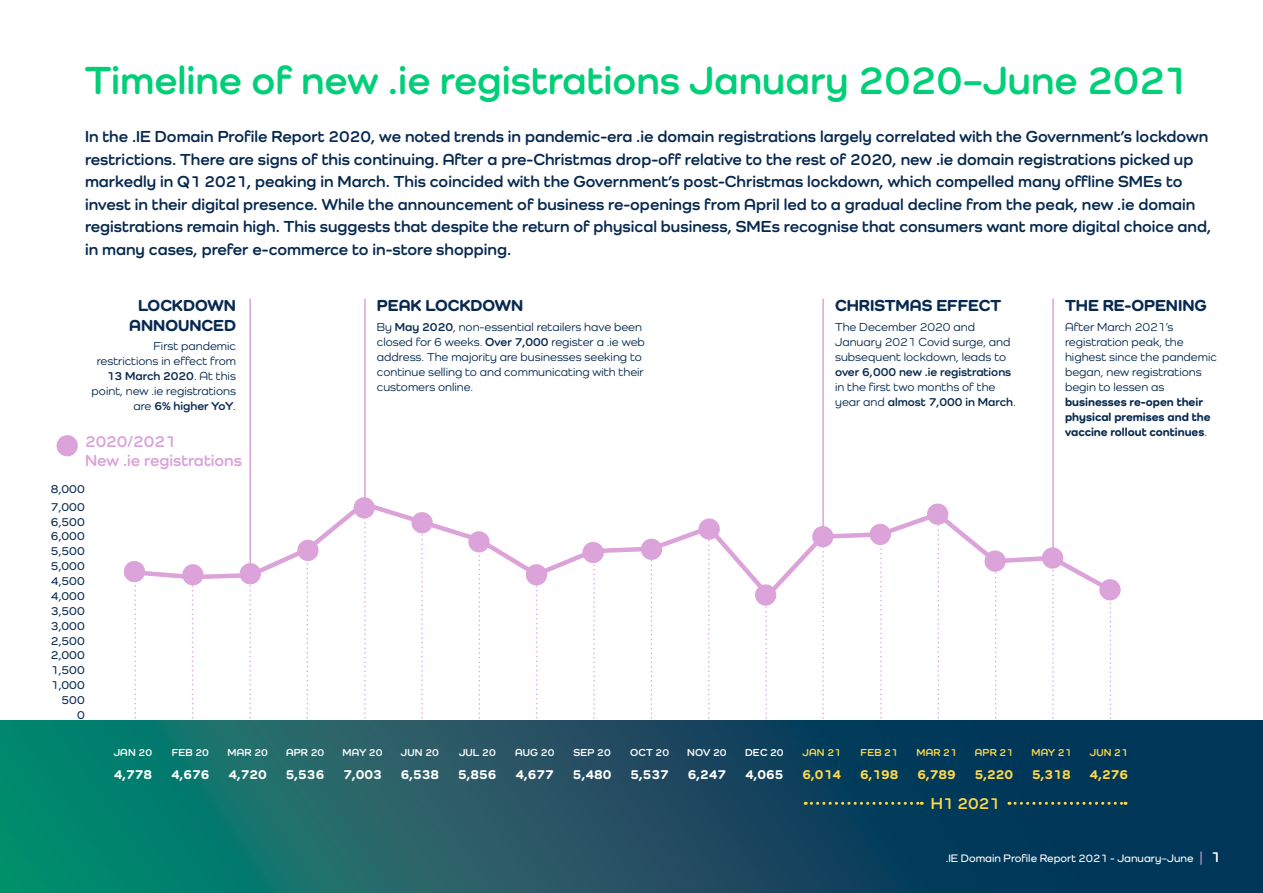
<style>
.page{position:relative;width:1263px;height:893px;background:#fff}
.page>*{position:absolute;margin:0;border:0;box-sizing:border-box;transform-origin:0 0}
.t1{font:700 40.5px "Como";color:#00cf78}
.t2{font:700 16.5px/22.5px "Como";color:#072950}
.t3{font:800 16.5px/19.5px "Como";color:#072950;text-align:center}
.t4{font:700 16.5px/19.5px "Como";color:#dba3da}
.t5{font:700 16.5px "Como";color:#ffd849}
.t6{font:800 13.5px "Como";color:#fff}
.t7{font:800 13.5px "Como";color:#ffd849}
.t8{font:500 12px/15px "Como";color:#072950}
.t9{font:600 12px/14.9px "Como";color:#072950}
.t10{font:800 12px/15px "Como";color:#072950}
.t11{font:700 12px "Como";color:#072950}
.t12{font:600 11.25px "Como";color:#fff}
.t13{font:700 10.5px "Como";letter-spacing:.02em;color:#fff}
.t14{font:700 10.5px "Como";letter-spacing:.02em;color:#ffd849}
.s1{font-weight:700}
.s2{font-weight:500}
.s3{font-size:15px;color:#dba3da}
.s4{font-weight:700;font-size:15px}
</style>
<div class="page">
<hr style="left:249px;top:299px;width:2px;height:275px;background:#dba3da">
<hr style="left:364px;top:299px;width:2px;height:209px;background:#dba3da">
<svg style="left:134px;top:600px;width:2px;height:121px"></svg>
<svg style="left:192px;top:600px;width:2px;height:121px"></svg>
<svg style="left:249px;top:600px;width:2px;height:121px"></svg>
<svg style="left:307px;top:600px;width:1px;height:121px"></svg>
<svg style="left:364px;top:601px;width:2px;height:120px"></svg>
<svg style="left:421px;top:600px;width:2px;height:121px"></svg>
<svg style="left:479px;top:601px;width:1px;height:120px"></svg>
<svg style="left:536px;top:600px;width:2px;height:121px"></svg>
<svg style="left:593px;top:601px;width:2px;height:120px"></svg>
<svg style="left:651px;top:601px;width:1px;height:120px"></svg>
<svg style="left:708px;top:600px;width:2px;height:121px"></svg>
<hr style="left:1052px;top:299px;width:2px;height:259px;background:#dba3da">
<hr style="left:822px;top:299px;width:2px;height:240px;background:#dba3da">
<svg style="left:0;top:721px;width:1263px;height:172px;background:#115562"></svg>
<svg style="left:133px;top:499px;width:629px;height:101px"></svg>
<div style="left:124px;top:561px;width:21px;height:21px;background:#dba3da;border-radius:50%"></div>
<div style="left:182px;top:564px;width:21px;height:21px;background:#dba3da;border-radius:50%"></div>
<div style="left:240px;top:563px;width:21px;height:21px;background:#dba3da;border-radius:50%"></div>
<div style="left:297px;top:540px;width:22px;height:21px;background:#dba3da;border-radius:50%"></div>
<div style="left:354px;top:497px;width:21px;height:21px;background:#dba3da;border-radius:50%"></div>
<div style="left:411px;top:512px;width:22px;height:21px;background:#dba3da;border-radius:50%"></div>
<div style="left:468px;top:531px;width:22px;height:21px;background:#dba3da;border-radius:50%"></div>
<div style="left:526px;top:564px;width:21px;height:21px;background:#dba3da;border-radius:50%"></div>
<div style="left:582px;top:542px;width:22px;height:21px;background:#dba3da;border-radius:50%"></div>
<div style="left:641px;top:539px;width:21px;height:21px;background:#dba3da;border-radius:50%"></div>
<div style="left:698px;top:518px;width:22px;height:22px;background:#dba3da;border-radius:50%"></div>
<div style="left:755px;top:584px;width:21px;height:22px;background:#dba3da;border-radius:50%"></div>
<div style="left:57px;top:435px;width:21px;height:21px;background:#dba3da;border-radius:50%"></div>
<div style="left:927px;top:503px;width:21px;height:22px;background:#dba3da;border-radius:50%"></div>
<div style="left:1099px;top:579px;width:22px;height:21px;background:#dba3da;border-radius:50%"></div>
<svg style="left:762px;top:509px;width:354px;height:223px"></svg>
<svg style="left:1009px;top:802px;width:117px;height:3px"></svg>
<svg style="left:805px;top:802px;width:117px;height:3px"></svg>
<h1 class="t1" style="left:85px;top:56px;width:1105px">Timeline of new .ie registrations January 2020–June 2021</h1>
<p class="t2" style="left:85px;top:125px;width:1128px">In the .IE Domain Profile Report 2020, we noted trends in pandemic-era .ie domain registrations largely correlated with the Government’s lockdown restrictions. There are signs of this continuing. After a pre-Christmas drop-off relative to the rest of 2020, new .ie domain registrations picked up markedly in Q1 2021, peaking in March. This coincided with the Government’s post-Christmas lockdown, which compelled many offline SMEs to invest in their digital presence. While the announcement of business re-openings from April led to a gradual decline from the peak, new .ie domain registrations remain high. This suggests that despite the return of physical business, SMEs recognise that consumers want more digital choice and, in many cases, prefer e-commerce to in-store shopping.</p>
<p class="t3" style="left:129px;top:296px;width:108px">LOCKDOWN<br>ANNOUNCED</p>
<p class="t8" style="left:92px;top:338px;width:146px;text-align:right">First pandemic restrictions in effect from<br><span class="s1">13 March 2020</span>. At this point, new .ie registrations are <span class="s1">6% higher YoY</span>.</p>
<p class="t4" style="left:85px;top:431px;width:158px">2020/2021<br>New .ie registrations</p>
<p class="t9" style="left:51px;top:481px;width:35px;line-height:17.1px">8,000<br>7,000</p>
<p class="t9" style="left:51px;top:514px;width:35px;text-align:right">6,500<br>6,000<br>5,500<br>5,000<br>4,500<br>4,000<br>3,500<br>3,000<br>2,500<br>2,000<br>1,500<br>1,000<br>500<br>0</p>
<p class="t3" style="left:377px;top:296px;width:148px">PEAK LOCKDOWN</p>
<p class="t8" style="left:377px;top:319px;width:269px">By <span class="s1">May 2020</span>, non-essential retailers have been closed for 6 weeks. <span class="s1">Over 7,000</span> register a .ie web address. The majority are businesses seeking to continue selling to and communicating with their customers online.</p>
<p class="t3" style="left:835px;top:296px;width:168px">CHRISTMAS EFFECT</p>
<p class="t8" style="left:835px;top:319px;width:177px">The December 2020 and<br>January 2021 Covid surge, and subsequent lockdown, leads to</p>
<p class="t11" style="left:835px;top:364px;width:178px">over 6,000 new .ie registrations</p>
<p class="t8" style="left:835px;top:379px;width:182px">in the first two months of the year and <span class="s1">almost 7,000 in March</span>.</p>
<p class="t3" style="left:1065px;top:296px;width:143px">THE RE-OPENING</p>
<p class="t8" style="left:1065px;top:319px;width:153px">After March 2021’s registration peak, the highest since the pandemic began, new registrations begin to lessen as</p>
<p class="t10" style="left:1065px;top:394px;width:147px">businesses re-open their physical premises and the vaccine rollout continues<span class="s2">.</span></p>
<p class="t13" style="left:114px;top:746px;width:40px">JAN 20</p>
<p class="t13" style="left:172px;top:746px;width:39px">FEB 20</p>
<p class="t13" style="left:228px;top:746px;width:42px">MAR 20</p>
<p class="t13" style="left:286px;top:746px;width:40px">APR 20</p>
<p class="t13" style="left:343px;top:746px;width:41px">MAY 20</p>
<p class="t13" style="left:401px;top:746px;width:40px">JUN 20</p>
<p class="t13" style="left:459px;top:746px;width:38px">JUL 20</p>
<p class="t13" style="left:515px;top:746px;width:41px">AUG 20</p>
<p class="t13" style="left:573px;top:746px;width:39px">SEP 20</p>
<p class="t13" style="left:630px;top:746px;width:40px">OCT 20</p>
<p class="t13" style="left:687px;top:746px;width:41px">NOV 20</p>
<p class="t13" style="left:745px;top:746px;width:40px">DEC 20</p>
<p class="t14" style="left:803px;top:746px;width:40px">JAN 21</p>
<p class="t14" style="left:860px;top:746px;width:39px">FEB 21</p>
<p class="t14" style="left:916px;top:746px;width:42px">MAR 21</p>
<p class="t14" style="left:975px;top:746px;width:40px">APR 21</p>
<p class="t14" style="left:1031px;top:746px;width:41px">MAY 21</p>
<p class="t14" style="left:1090px;top:746px;width:40px">JUN 21</p>
<p class="t6" style="left:114px;top:766px;width:40px">4,778</p>
<p class="t6" style="left:171px;top:766px;width:40px">4,676</p>
<p class="t6" style="left:228px;top:766px;width:40px">4,720</p>
<p class="t6" style="left:286px;top:766px;width:40px">5,536</p>
<p class="t6" style="left:343px;top:766px;width:40px">7,003</p>
<p class="t6" style="left:401px;top:766px;width:40px">6,538</p>
<p class="t6" style="left:458px;top:766px;width:40px">5,856</p>
<p class="t6" style="left:515px;top:766px;width:40px">4,677</p>
<p class="t6" style="left:573px;top:766px;width:40px">5,480</p>
<p class="t6" style="left:630px;top:766px;width:40px">5,537</p>
<p class="t6" style="left:688px;top:766px;width:40px">6,247</p>
<p class="t6" style="left:745px;top:766px;width:40px">4,065</p>
<p class="t7" style="left:803px;top:766px;width:40px">6,014</p>
<p class="t7" style="left:860px;top:766px;width:40px">6,198</p>
<p class="t7" style="left:917px;top:766px;width:40px">6,789</p>
<p class="t7" style="left:975px;top:766px;width:40px">5,220</p>
<p class="t7" style="left:1032px;top:766px;width:40px">5,318</p>
<p class="t7" style="left:1090px;top:766px;width:40px">4,276</p>
<p class="t5" style="left:931px;top:793px;width:71px">H1 2021</p>
<p class="t12" style="left:946px;top:851px;width:276px">.IE Domain Profile Report 2021 - January–June <span class="s3">|</span> <span class="s4">1</span></p>
</div>
